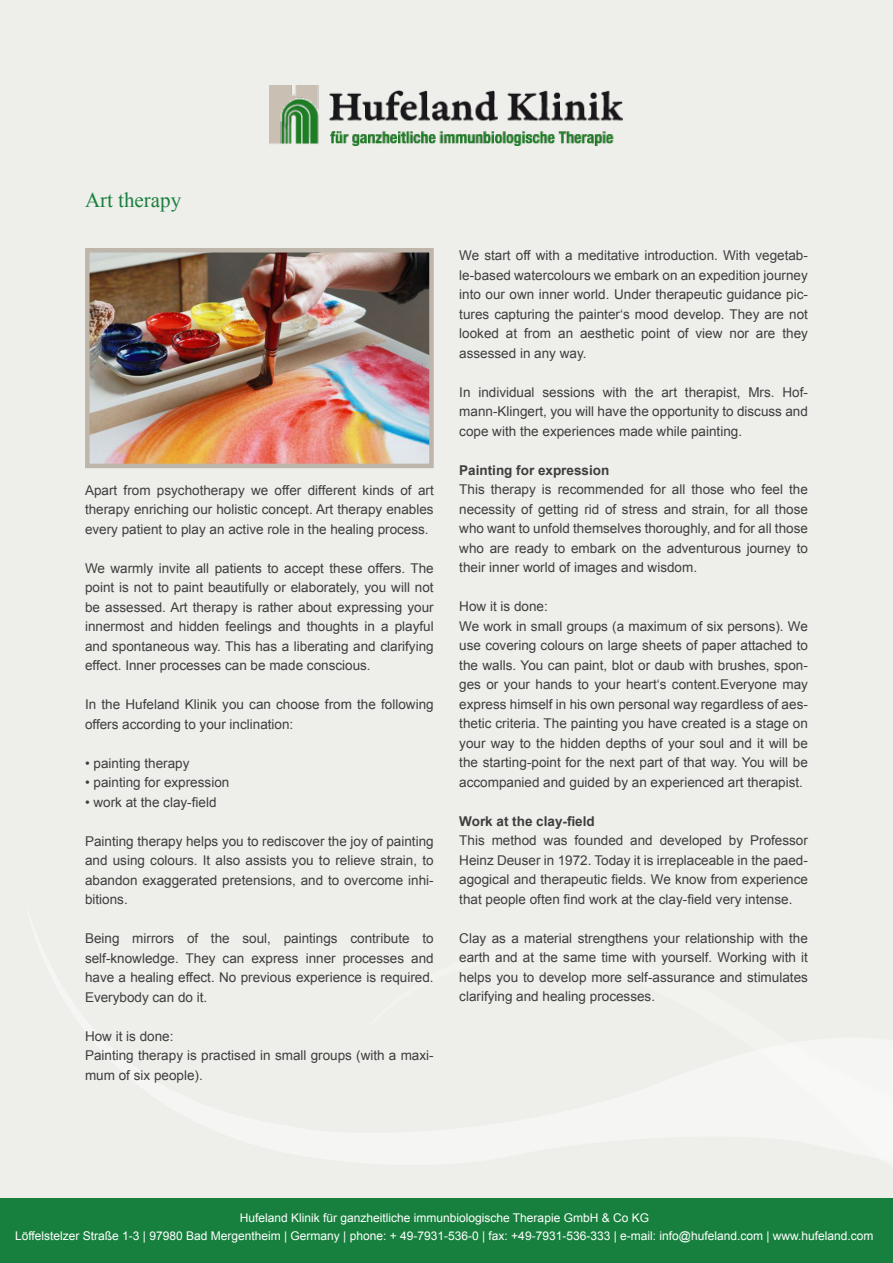
<style>
.page{position:relative;width:893px;height:1263px;background:#fff}
.page>*{position:absolute;margin:0;border:0;box-sizing:border-box;transform-origin:0 0}
.t1{font:21px "Times New Roman";color:#18803e}
.t2{font:13.5px/19.5px "Arial";color:#3e3e3f;text-align:justify}
.t3{font:700 13.5px "Arial";color:#3e3e3f}
.t4{font:12px/18px "Arial";color:#fff;text-align:center}
</style>
<div class="page">
<img style="left:13px;top:0;width:880px;height:1263px">
<img style="left:90px;top:253px;width:339px;height:210px">
<div style="left:85px;top:248px;width:349px;height:220px;border:4px solid #beb6ab"></div>
<h1 class="t1" style="left:85px;top:186px;width:98px">Art therapy</h1>
<p class="t2" style="left:85px;top:480px;width:350px">Apart from psychotherapy we offer different kinds of art therapy enriching our holistic concept. Art therapy enables every patient to play an active role in the healing process.</p>
<p class="t2" style="left:85px;top:558px;width:350px">We warmly invite all patients to accept these offers. The point is not to paint beautifully or elaborately, you will not be assessed. Art therapy is rather about expressing your innermost and hidden feelings and thoughts in a playful and spontaneous way. This has a liberating and clarifying effect. Inner processes can be made conscious.</p>
<p class="t2" style="left:85px;top:695px;width:350px">In the Hufeland Klinik you can choose from the following offers according to your inclination:</p>
<p class="t2" style="left:85px;top:753px;width:106px">• painting therapy</p>
<p class="t2" style="left:85px;top:773px;width:146px">• painting for expression</p>
<p class="t2" style="left:85px;top:792px;width:133px">• work at the clay-field</p>
<p class="t2" style="left:85px;top:831px;width:350px">Painting therapy helps you to rediscover the joy of painting and using colours. It also assists you to relieve strain, to abandon exaggerated pretensions, and to overcome inhi&shy;bitions.</p>
<p class="t2" style="left:85px;top:929px;width:350px">Being mirrors of the soul, paintings contribute to self-knowledge. They can express inner processes and have a healing effect. No previous experience is required.<br>Everybody can do it.</p>
<p class="t2" style="left:85px;top:1026px;width:350px;text-align:left">How it is done:<br>Painting therapy is practised in small groups (with a maxi&shy;mum of six people).</p>
<p class="t2" style="left:459px;top:246px;width:350px">We start off with a meditative introduction. With vegetab&shy;le-based watercolours we embark on an expedition journey into our own inner world. Under therapeutic guidance pic&shy;tures capturing the painter‘s mood develop. They are not looked at from an aesthetic point of view nor are they assessed in any way.</p>
<p class="t2" style="left:459px;top:383px;width:350px">In individual sessions with the art therapist, Mrs. Hof&shy;mann-Klingert, you will have the opportunity to discuss and cope with the experiences made while painting.</p>
<p class="t3" style="left:459px;top:461px;width:152px">Painting for expression</p>
<p class="t2" style="left:459px;top:480px;width:350px">This therapy is recommended for all those who feel the necessity of getting rid of stress and strain, for all those who want to unfold themselves thoroughly, and for all those who are ready to embark on the adventurous journey to their inner world of images and wisdom.</p>
<p class="t2" style="left:459px;top:597px;width:350px;text-align:left">How it is done:<br>We work in small groups (a maximum of six persons). We use covering colours on large sheets of paper attached to the walls. You can paint, blot or daub with brushes, spon&shy;ges or your hands to your heart‘s content.Everyone may express himself in his own personal way regardless of aes&shy;thetic criteria. The painting you have created is a stage on your way to the hidden depths of your soul and it will be the starting-point for the next part of that way. You will be accompanied and guided by an experienced art therapist.</p>
<p class="t3" style="left:459px;top:812px;width:137px">Work at the clay-field</p>
<p class="t2" style="left:459px;top:831px;width:350px">This method was founded and developed by Professor Heinz Deuser in 1972. Today it is irreplaceable in the paed&shy;agogical and therapeutic fields. We know from experience that people often find work at the clay-field very intense.</p>
<p class="t2" style="left:459px;top:928px;width:350px">Clay as a material strengthens your relationship with the earth and at the same time with yourself. Working with it helps you to develop more self-assurance and stimulates clarifying and healing processes.</p>
<p class="t4" style="left:15px;top:1209px;width:860px">Hufeland Klinik für ganzheitliche immunbiologische Therapie GmbH &amp; Co KG<br>Löffelstelzer Straße 1-3 | 97980 Bad Mergentheim | Germany | phone: + 49-7931-536-0 | fax: +49-7931-536-333 | e-mail: info@hufeland.com | www.hufeland.com</p>
</div>
